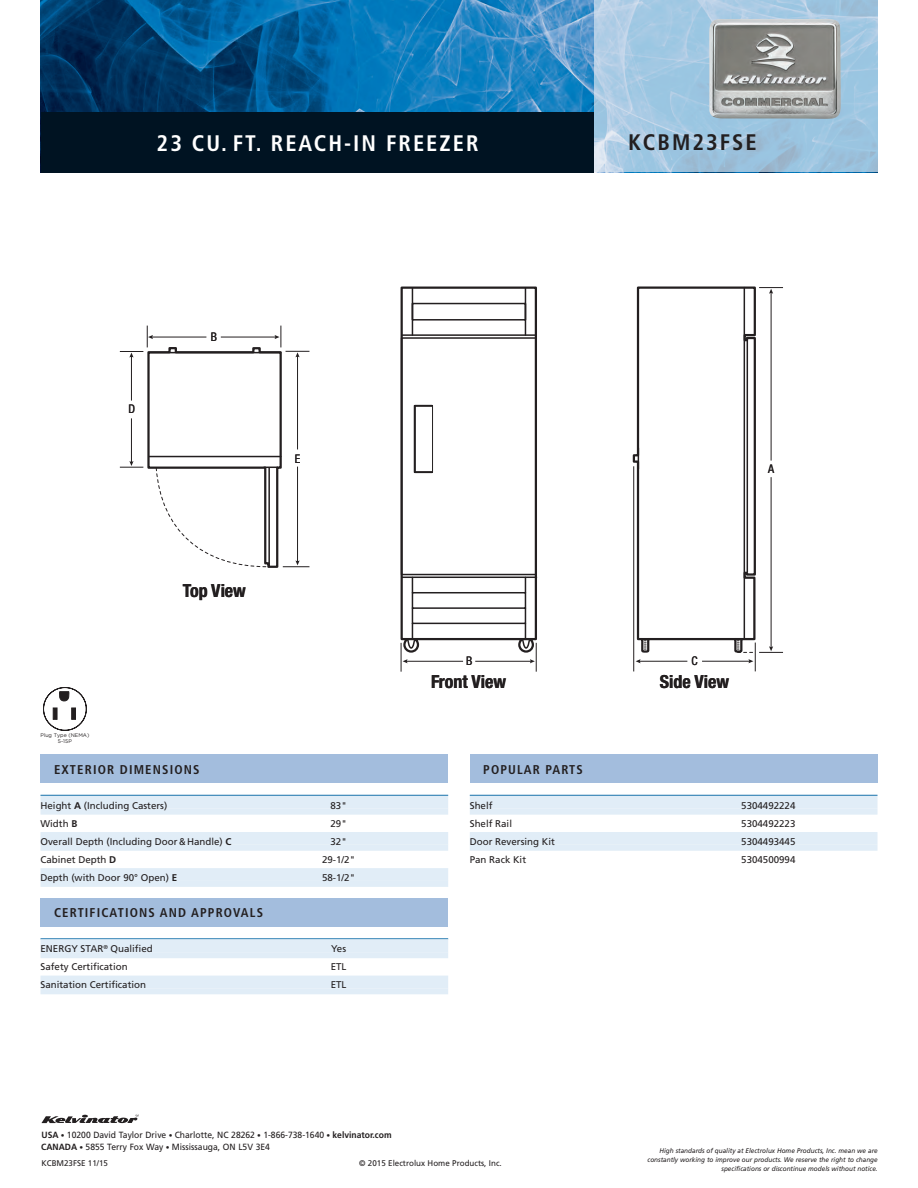
<style>
.page{position:relative;width:918px;height:1188px;background:#fff}
.page>*{position:absolute;margin:0;border:0;box-sizing:border-box;transform-origin:0 0}
.t1{font:700 condensed 22.5px "Frutiger";letter-spacing:.09em;color:#fff}
.t2{font:700 condensed 22.5px "Frutiger";letter-spacing:.09em;color:#231f20}
.t3{font:700 condensed 18px "Helvetica Neue";color:#231f20}
.t4{font:700 condensed 12.75px "Frutiger";letter-spacing:.09em;color:#231f20}
.t5{font:condensed 12px "Helvetica Neue";color:#231f20}
.t6{font:9.75px/18px "Frutiger";color:#231f20}
.t7{font:9px/11.9px "Frutiger";color:#231f20;scale:.95 1}
.t8{font:8.25px "Frutiger";color:#231f20}
.t9{font:italic 6.75px/9px "Frutiger";color:#231f20;text-align:right;scale:.95 1}
.t10{font:5.25px/6.3px "Gotham";color:#231f20;text-align:center}
.s1{font-weight:700}
.s2{font-weight:700;font-size:7.5px}
</style>
<div class="page">
<img style="left:40px;top:0;width:554px;height:172px">
<svg style="left:594px;top:0;width:283px;height:172px;background:#a3c7e1"></svg>
<img style="left:709px;top:19px;width:132px;height:100px">
<div style="left:40px;top:755px;width:408px;height:28px;background:#a3bddd"></div>
<div style="left:40px;top:898px;width:408px;height:28px;background:#a3bddd"></div>
<div style="left:470px;top:755px;width:408px;height:28px;background:#a3bddd"></div>
<svg style="left:42px;top:1114px;width:97px;height:9px"></svg>
<svg style="left:43px;top:687px;width:44px;height:44px"></svg>
<svg style="left:71px;top:708px;width:5px;height:12px"></svg>
<hr style="left:40px;top:938px;width:408px;height:1px;background:#0065a4">
<div style="left:40px;top:939px;width:408px;height:13px;background:#e1edf7"></div>
<div style="left:40px;top:952px;width:408px;height:6px;background:#e1edf7"></div>
<div style="left:40px;top:976px;width:408px;height:12px;background:#e1edf7"></div>
<div style="left:40px;top:988px;width:408px;height:6px;background:#e1edf7"></div>
<hr style="left:40px;top:795px;width:408px;height:1px;background:#0065a4">
<div style="left:40px;top:796px;width:408px;height:13px;background:#e1edf7"></div>
<div style="left:40px;top:809px;width:408px;height:6px;background:#e1edf7"></div>
<div style="left:40px;top:832px;width:408px;height:13px;background:#e1edf7"></div>
<div style="left:40px;top:845px;width:408px;height:6px;background:#e1edf7"></div>
<div style="left:40px;top:868px;width:408px;height:13px;background:#e1edf7"></div>
<div style="left:40px;top:881px;width:408px;height:6px;background:#e1edf7"></div>
<hr style="left:470px;top:795px;width:408px;height:1px;background:#0065a4">
<div style="left:470px;top:796px;width:408px;height:13px;background:#e1edf7"></div>
<div style="left:470px;top:809px;width:408px;height:6px;background:#e1edf7"></div>
<div style="left:470px;top:832px;width:408px;height:13px;background:#e1edf7"></div>
<div style="left:470px;top:845px;width:408px;height:6px;background:#e1edf7"></div>
<svg style="left:400px;top:337px;width:137px;height:334px"></svg>
<svg style="left:401px;top:286px;width:137px;height:355px"></svg>
<hr style="left:633px;top:467px;width:1px;height:204px;background:#231f20">
<hr style="left:771px;top:292px;width:1px;height:169px;background:#231f20">
<hr style="left:639px;top:661px;width:48px;height:1px;background:#231f20">
<svg style="left:636px;top:659px;width:5px;height:4px"></svg>
<hr style="left:702px;top:661px;width:48px;height:1px;background:#231f20">
<hr style="left:771px;top:477px;width:1px;height:171px;background:#231f20">
<svg style="left:632px;top:286px;width:124px;height:368px"></svg>
<svg style="left:638px;top:448px;width:1px;height:21px"></svg>
<svg style="left:760px;top:287px;width:23px;height:7px"></svg>
<svg style="left:735px;top:638px;width:48px;height:33px"></svg>
<svg style="left:120px;top:326px;width:189px;height:242px"></svg>
<div style="left:41px;top:112px;width:553px;height:61px;background:#001322"></div>
<h1 class="t1" style="left:157px;top:129px;width:324px">23 CU. FT. REACH-IN FREEZER</h1>
<h1 class="t2" style="left:628px;top:129px;width:130px">KCBM23FSE</h1>
<p class="t5" style="left:129px;top:402px;width:8px">D</p>
<p class="t5" style="left:211px;top:330px;width:8px">B</p>
<h2 class="t3" style="left:183px;top:580px;width:65px">Top View</h2>
<h2 class="t3" style="left:183px;top:580px;width:65px">Top View</h2>
<p class="t5" style="left:295px;top:452px;width:7px">E</p>
<p class="t10" style="left:40px;top:732px;width:50px">Plug Type (NEMA)<br>5-15P</p>
<h3 class="t4" style="left:54px;top:762px;width:147px">EXTERIOR DIMENSIONS</h3>
<p class="t5" style="left:768px;top:462px;width:7px">A</p>
<p class="t5" style="left:691px;top:654px;width:8px">C</p>
<p class="t5" style="left:466px;top:654px;width:8px">B</p>
<h2 class="t3" style="left:431px;top:671px;width:77px">Front View</h2>
<h2 class="t3" style="left:431px;top:671px;width:77px">Front View</h2>
<h2 class="t3" style="left:660px;top:671px;width:71px">Side View</h2>
<h2 class="t3" style="left:660px;top:671px;width:71px">Side View</h2>
<h3 class="t4" style="left:483px;top:762px;width:101px">POPULAR PARTS</h3>
<p class="t6" style="left:40px;top:796px;width:192px">Height <span class="s1">A</span> (Including Casters)<br>Width <span class="s1">B<br></span>Overall Depth (Including Door&amp;Handle) <span class="s1">C<br></span>Cabinet Depth <span class="s1">D<br></span>Depth (with Door 90° Open) <span class="s1">E</span></p>
<p class="t6" style="left:470px;top:796px;width:87px">Shelf<br>Shelf Rail<br>Door Reversing Kit<br>Pan Rack Kit</p>
<p class="t6" style="left:741px;top:797px;width:56px;text-align:justify">5304492224<br>5304492223<br>5304493445<br>5304500994</p>
<p class="t6" style="left:322px;top:797px;width:35px;text-align:center">83"<br>29"<br>32"<br>29-1/2"<br>58-1/2"</p>
<h3 class="t4" style="left:54px;top:905px;width:211px">CERTIFICATIONS AND APPROVALS</h3>
<p class="t6" style="left:40px;top:940px;width:114px">ENERGY STAR<sup>®</sup> Qualified<br>Safety Certification<br>Sanitation Certification</p>
<p class="t6" style="left:331px;top:940px;width:17px;text-align:justify">Yes ETL ETL</p>
<p class="t7" style="left:41px;top:1129px;width:370px"><span class="s1">USA</span> <span class="s2">•</span> 10200 David Taylor Drive <span class="s2">•</span> Charlotte, NC 28262 <span class="s2">•</span> 1-866-738-1640 <span class="s2">•</span> <span class="s1">kelvinator.com<br>CANADA</span> <span class="s2">•</span> 5855 Terry Fox Way <span class="s2">•</span> Mississauga, ON L5V 3E4</p>
<p class="t8" style="left:41px;top:1158px;width:68px">KCBM23FSE 11/15</p>
<p class="t8" style="left:359px;top:1158px;width:144px">© 2015 Electrolux Home Products, Inc.</p>
<p class="t9" style="left:648px;top:1146px;width:244px">High standards of quality at Electrolux Home Products, Inc. mean we are constantly working to improve our products. We reserve the right to change specifications or discontinue models without notice.</p>
</div>
